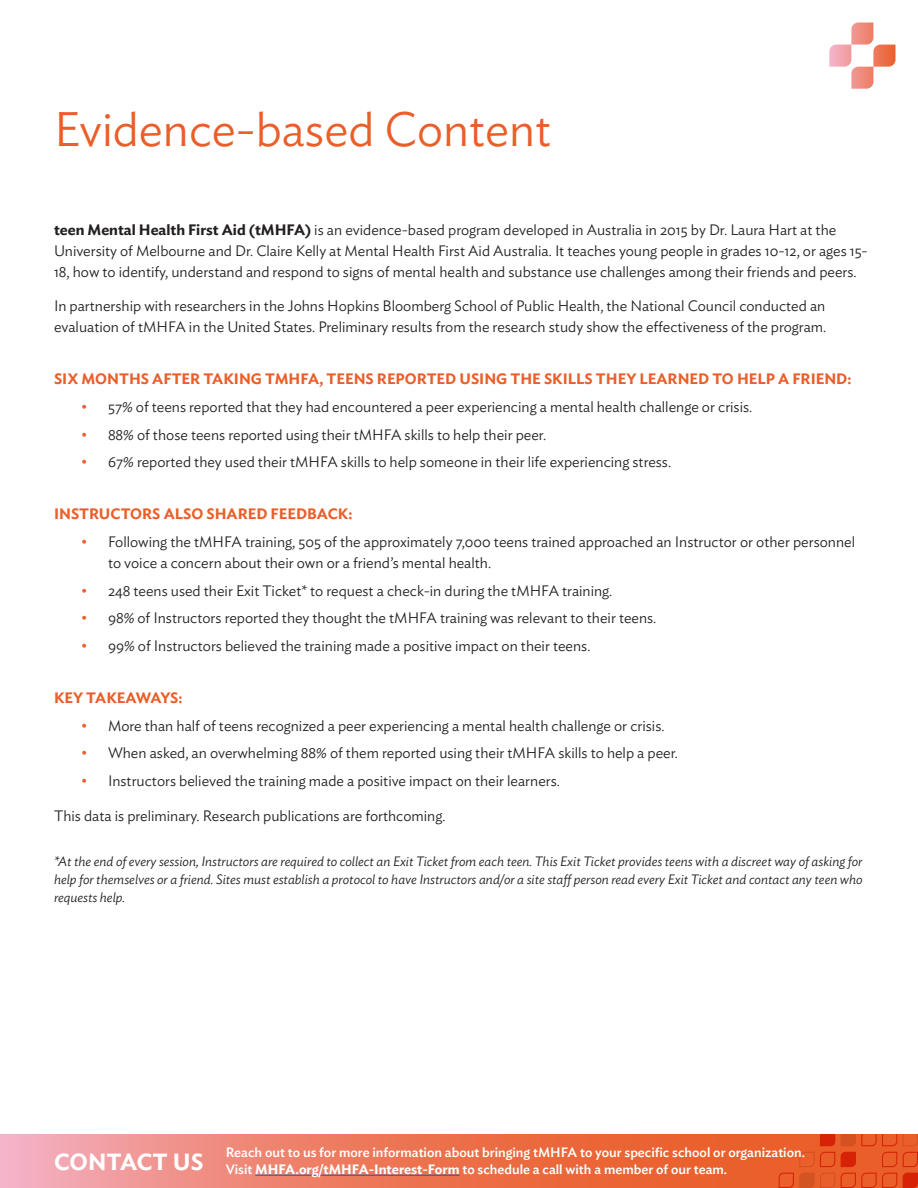
<style>
.page{position:relative;width:918px;height:1188px;background:#fff}
.page>*{position:absolute;margin:0;border:0;box-sizing:border-box;transform-origin:0 0}
.t1{font:300 48px "Ideal Sans";color:#ea5e29}
.t2{font:300 15px/21px "Ideal Sans";color:#231f20}
.t3{font:600 15px "Ideal Sans";color:#ea5e29}
.t4{font:italic 300 13.5px/18px "Ideal Sans";color:#231f20;text-align:justify}
.t5{font:500 13.5px/16.5px "Ideal Sans";color:#fff}
.s1{font-weight:600}
.s2{color:#ea5e29}
</style>
<div class="page">
<svg style="left:0;top:1134px;width:918px;height:54px;background:#ec795d"></svg>
<svg style="left:829px;top:22px;width:67px;height:67px"></svg>
<svg style="left:779px;top:1173px;width:56px;height:15px"></svg>
<svg style="left:841px;top:1173px;width:56px;height:15px"></svg>
<svg style="left:903px;top:1173px;width:15px;height:15px"></svg>
<svg style="left:799px;top:1152px;width:36px;height:15px"></svg>
<svg style="left:841px;top:1152px;width:15px;height:15px"></svg>
<svg style="left:882px;top:1152px;width:15px;height:15px"></svg>
<svg style="left:903px;top:1152px;width:15px;height:15px"></svg>
<svg style="left:820px;top:1134px;width:15px;height:12px"></svg>
<svg style="left:841px;top:1134px;width:56px;height:12px"></svg>
<svg style="left:903px;top:1134px;width:15px;height:12px"></svg>
<hr style="left:255px;top:1175px;width:205px;height:1px;background:#0563c1">
<h1 class="t1" style="left:54px;top:93px;width:499px">Evidence-based Content</h1>
<p class="t2" style="left:54px;top:218px;width:815px"><span class="s1">teen Mental Health First Aid (tMHFA)</span> is an evidence-based program developed in Australia in 2015 by Dr. Laura Hart at the<br>University of Melbourne and Dr. Claire Kelly at Mental Health First Aid Australia. It teaches young people in grades 10-12, or ages 15-<br>18, how to identify, understand and respond to signs of mental health and substance use challenges among their friends and peers.</p>
<p class="t2" style="left:54px;top:294px;width:774px">In partnership with researchers in the Johns Hopkins Bloomberg School of Public Health, the National Council conducted an evaluation of tMHFA in the United States. Preliminary results from the research study show the effectiveness of the program.</p>
<p class="t3" style="left:54px;top:367px;width:799px">SIX MONTHS AFTER TAKING TMHFA, TEENS REPORTED USING THE SKILLS THEY LEARNED TO HELP A FRIEND:</p>
<p class="t2" style="left:81px;top:395px;width:673px"><span class="s2">•</span> 57% of teens reported that they had encountered a peer experiencing a mental health challenge or crisis.</p>
<p class="t2" style="left:81px;top:423px;width:467px"><span class="s2">•</span> 88% of those teens reported using their tMHFA skills to help their peer.</p>
<p class="t2" style="left:81px;top:450px;width:592px"><span class="s2">•</span> 67% reported they used their tMHFA skills to help someone in their life experiencing stress.</p>
<p class="t3" style="left:54px;top:502px;width:300px">INSTRUCTORS ALSO SHARED FEEDBACK:</p>
<p class="t2" style="left:108px;top:530px;width:749px;text-indent:-27px"><span class="s2">•</span> Following the tMHFA training, 505 of the approximately 7,000 teens trained approached an Instructor or other personnel to voice a concern about their own or a friend’s mental health.</p>
<p class="t2" style="left:81px;top:579px;width:533px"><span class="s2">•</span> 248 teens used their Exit Ticket* to request a check-in during the tMHFA training.</p>
<p class="t2" style="left:81px;top:606px;width:577px"><span class="s2">•</span> 98% of Instructors reported they thought the tMHFA training was relevant to their teens.</p>
<p class="t2" style="left:81px;top:634px;width:511px"><span class="s2">•</span> 99% of Instructors believed the training made a positive impact on their teens.</p>
<p class="t3" style="left:54px;top:686px;width:130px">KEY TAKEAWAYS:</p>
<p class="t2" style="left:81px;top:714px;width:585px"><span class="s2">•</span> More than half of teens recognized a peer experiencing a mental health challenge or crisis.</p>
<p class="t2" style="left:81px;top:741px;width:599px"><span class="s2">•</span> When asked, an overwhelming 88% of them reported using their tMHFA skills to help a peer.</p>
<p class="t2" style="left:81px;top:769px;width:480px"><span class="s2">•</span> Instructors believed the training made a positive impact on their learners.</p>
<p class="t2" style="left:54px;top:804px;width:393px">This data is preliminary. Research publications are forthcoming.</p>
<p class="t4" style="left:54px;top:851px;width:810px">*At the end of every session, Instructors are required to collect an Exit Ticket from each teen. This Exit Ticket provides teens with a discreet way of asking for help for themselves or a friend. Sites must establish a protocol to have Instructors and/or a site staff person read every Exit Ticket and contact any teen who requests help.</p>
<p class="t5" style="left:54px;top:1143px;width:753px;text-indent:172px">Reach out to us for more information about bringing tMHFA to your specific school or organization.<br><sup>CONTACT</sup> <sup>US</sup> Visit <span class="s1">MHFA.org/tMHFA-Interest-Form</span> to schedule a call with a member of our team.</p>
</div>
